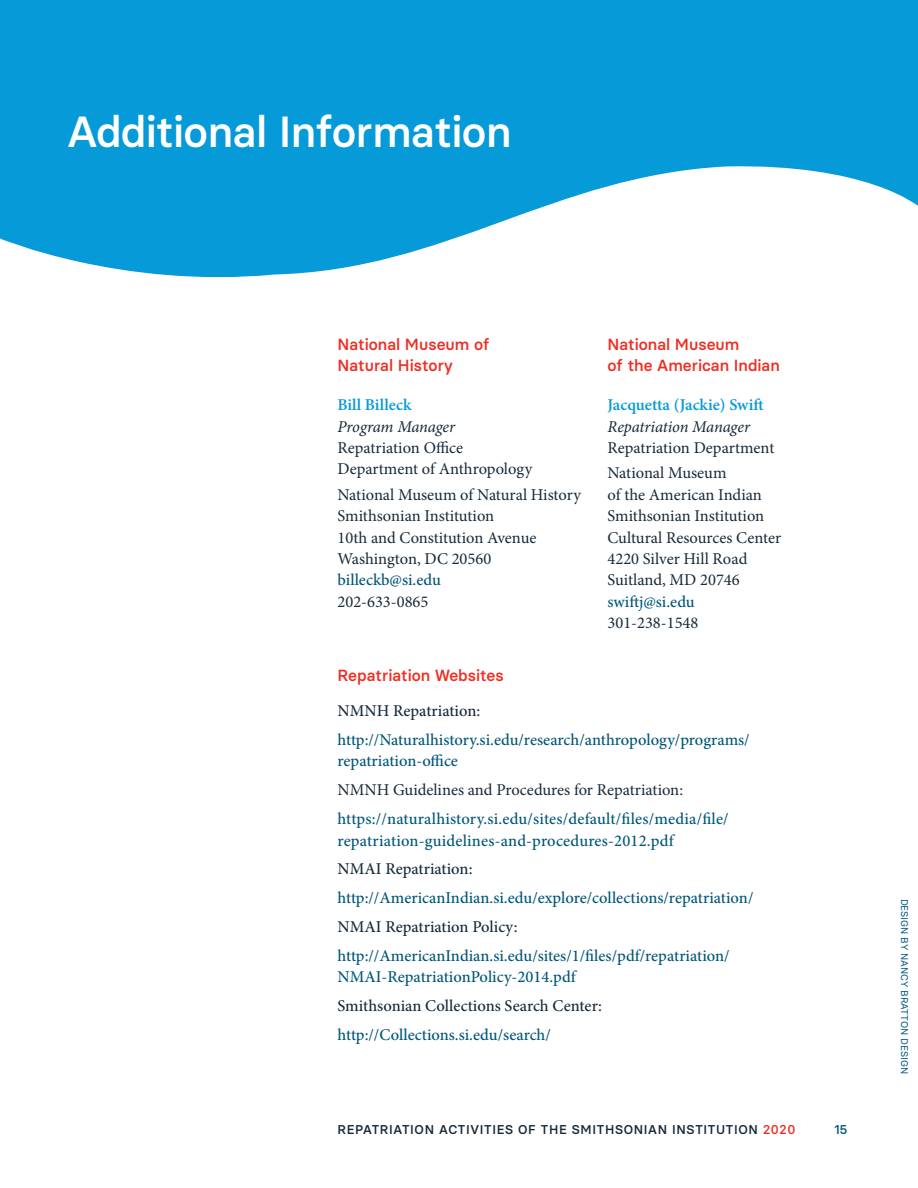
<style>
.page{position:relative;width:918px;height:1188px;background:#fff}
.page>*{position:absolute;margin:0;border:0;box-sizing:border-box;transform-origin:0 0}
.Head_1{font:500 43.5px "Basier Circle";letter-spacing:-.01em;color:#fff}
.body_text_repat_repo{font:500 16.5px/21.3px "Minion Pro";color:#00567a}
.body_text_repat_repo-2{font:16.5px/21.3px "Minion Pro";color:#172938}
.body_text_repat_repo-3{font:500 16.5px "Minion Pro";color:#172938}
.body_text_repat_repo-4{font:600 16.5px/21.3px "Minion Pro";color:#069ad9}
.subhead_2{font:500 16.2px/21.3px "Basier Circle";color:#ee2e22}
.t1{font:500 12.75px "Basier Circle";letter-spacing:.05em;color:#172938}
.t2{font:500 12.75px "Basier Circle";color:#00567a}
.caption__repat{font:9.75px "Basier Circle";color:#00567a}
.s1{font-weight:600;color:#069ad9}
.s2{font-style:italic}
.s3{font-weight:500;color:#00567a}
.s4{font-weight:400;font-style:italic;color:#172938}
.s5{font-weight:400;color:#172938}
.s6{color:#ee2e22}
</style>
<div class="page">
<svg style="left:0;top:0;width:918px;height:278px;fill:#069ad9"></svg>
<p class="Head_1" style="left:68px;top:104px;width:446px">Additional Information</p>
<p class="subhead_2" style="left:338px;top:333px;width:154px">National Museum of<br>Natural History</p>
<p class="body_text_repat_repo-2" style="left:338px;top:394px;width:196px"><span class="s1">Bill Billeck<br></span><span class="s2">Program Manager<br></span>Repatriation Office<br>Department of Anthropology</p>
<p class="body_text_repat_repo-2" style="left:338px;top:484px;width:245px">National Museum of Natural History<br>Smithsonian Institution<br>10th and Constitution Avenue<br>Washington, DC 20560 <span class="s3">billeckb@si.edu<br></span>202-633-0865</p>
<p class="subhead_2" style="left:608px;top:333px;width:174px">National Museum<br>of the American Indian</p>
<p class="body_text_repat_repo-4" style="left:608px;top:394px;width:168px">Jacquetta (Jackie) Swift<br><span class="s4">Repatriation Manager<br></span><span class="s5">Repatriation Department</span></p>
<p class="body_text_repat_repo-2" style="left:608px;top:463px;width:175px">National Museum<br>of the American Indian<br>Smithsonian Institution<br>Cultural Resources Center<br>4220 Silver Hill Road<br>Suitland, MD 20746 <span class="s3">swiftj@si.edu<br></span>301-238-1548</p>
<p class="subhead_2" style="left:338px;top:665px;width:168px">Repatriation Websites</p>
<p class="body_text_repat_repo-3" style="left:338px;top:700px;width:144px">NMNH Repatriation:</p>
<p class="body_text_repat_repo" style="left:338px;top:729px;width:414px">http://Naturalhistory.si.edu/research/anthropology/programs/ repatriation-office</p>
<p class="body_text_repat_repo-2" style="left:338px;top:779px;width:347px">NMNH Guidelines and Procedures for Repatriation:</p>
<p class="body_text_repat_repo" style="left:338px;top:808px;width:393px">https://naturalhistory.si.edu/sites/default/files/media/file/ repatriation-guidelines-and-procedures-2012.pdf</p>
<p class="body_text_repat_repo-3" style="left:338px;top:858px;width:137px">NMAI Repatriation:</p>
<p class="body_text_repat_repo" style="left:338px;top:887px;width:417px">http://AmericanIndian.si.edu/explore/collections/repatriation/</p>
<p class="body_text_repat_repo-3" style="left:338px;top:916px;width:182px">NMAI Repatriation Policy:</p>
<p class="body_text_repat_repo" style="left:338px;top:945px;width:394px">http://AmericanIndian.si.edu/sites/1/files/pdf/repatriation/<br>NMAI-RepatriationPolicy-2014.pdf</p>
<p class="body_text_repat_repo-3" style="left:338px;top:995px;width:266px">Smithsonian Collections Search Center:</p>
<p class="body_text_repat_repo" style="left:338px;top:1024px;width:215px">http://Collections.si.edu/search/</p>
<p class="t1" style="left:338px;top:1122px;width:459px">REPATRIATION ACTIVITIES OF THE SMITHSONIAN INSTITUTION <span class="s6">2020</span></p>
<p class="t2" style="left:835px;top:1122px;width:14px">15</p>
<p class="caption__repat" style="left:911px;top:898px;width:177px;rotate:90deg">DESIGN BY NANCY BRATTON DESIGN</p>
</div>
